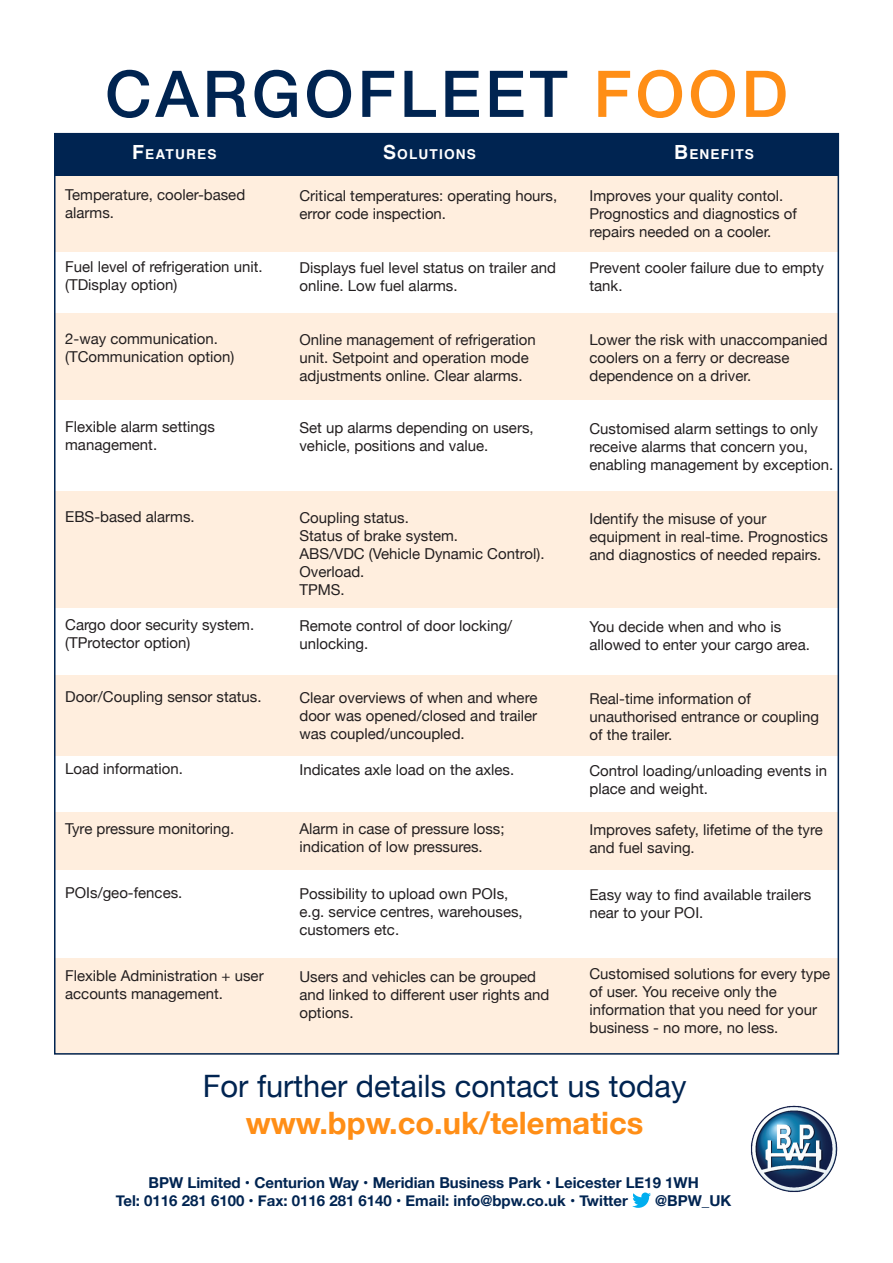
<style>
.page{position:relative;width:893px;height:1263px;background:#fff}
.page>*{position:absolute;margin:0;border:0;box-sizing:border-box;transform-origin:0 0}
.Headlines_Green{font:500 64.5px "Helvetica Neue";letter-spacing:.06em;color:#002451}
.t1{font:30.9px "Helvetica Neue";color:#002451}
.t2{font:700 30.9px "Helvetica Neue";color:#ff8e16}
.t3{font:15px/18px "Helvetica Neue";color:#231f20}
.t4{font:700 15px "Helvetica Neue";color:#002451}
.Headlines_Blue{font:700 13.65px "Helvetica";letter-spacing:.085em;color:#fff}
.s1{color:#ff8e16}
.s2{font-size:19.5px}
</style>
<div class="page">
<div style="left:54px;top:958px;width:785px;height:96px;background:#ffeede"></div>
<div style="left:54px;top:675px;width:785px;height:81px;background:#ffeede"></div>
<div style="left:54px;top:134px;width:785px;height:43px;background:#002451"></div>
<div style="left:55px;top:177px;width:783px;height:75px;background:#ffeede"></div>
<div style="left:54px;top:314px;width:785px;height:86px;background:#ffeede"></div>
<div style="left:54px;top:491px;width:785px;height:116px;background:#ffeede"></div>
<div style="left:54px;top:812px;width:785px;height:58px;background:#ffeede"></div>
<svg style="left:632px;top:1192px;width:19px;height:16px"></svg>
<img style="left:751px;top:1105px;width:87px;height:87px">
<p class="Headlines_Green" style="left:105px;top:42px;width:684px">CARGOFLEET <span class="s1">FOOD</span></p>
<p class="Headlines_Blue" style="left:132px;top:143px;width:85px"><span class="s2">F</span>EATURES</p>
<p class="Headlines_Blue" style="left:383px;top:143px;width:93px"><span class="s2">S</span>OLUTIONS</p>
<p class="Headlines_Blue" style="left:674px;top:143px;width:80px"><span class="s2">B</span>ENEFITS</p>
<p class="t3" style="left:65px;top:186px;width:182px">Temperature, cooler-based</p>
<p class="t3" style="left:65px;top:204px;width:50px">alarms.</p>
<p class="t3" style="left:65px;top:258px;width:199px">Fuel level of refrigeration unit.</p>
<p class="t3" style="left:65px;top:276px;width:114px">(TDisplay option)</p>
<p class="t3" style="left:299px;top:187px;width:259px">Critical temperatures: operating hours, error code inspection.</p>
<p class="t3" style="left:299px;top:259px;width:258px">Displays fuel level status on trailer and</p>
<p class="t3" style="left:299px;top:277px;width:160px">online. Low fuel alarms.</p>
<p class="t3" style="left:589px;top:188px;width:195px">Improves your quality contol.</p>
<p class="t3" style="left:589px;top:206px;width:209px">Prognostics and diagnostics of repairs needed on a cooler.</p>
<p class="t3" style="left:589px;top:260px;width:236px">Prevent cooler failure due to empty</p>
<p class="t3" style="left:589px;top:278px;width:35px">tank.</p>
<p class="t3" style="left:65px;top:330px;width:154px">2-way communication.</p>
<p class="t3" style="left:65px;top:348px;width:171px">(TCommunication option)</p>
<p class="t3" style="left:65px;top:419px;width:151px">Flexible alarm settings</p>
<p class="t3" style="left:65px;top:437px;width:93px">management.</p>
<p class="t3" style="left:299px;top:331px;width:238px">Online management of refrigeration unit. Setpoint and operation mode adjustments online. Clear alarms.</p>
<p class="t3" style="left:299px;top:419px;width:236px">Set up alarms depending on users, vehicle, positions and value.</p>
<p class="t3" style="left:589px;top:332px;width:240px">Lower the risk with unaccompanied</p>
<p class="t3" style="left:589px;top:350px;width:201px">coolers on a ferry or decrease</p>
<p class="t3" style="left:589px;top:368px;width:163px">dependence on a driver.</p>
<p class="t3" style="left:589px;top:420px;width:230px">Customised alarm settings to only</p>
<p class="t3" style="left:589px;top:438px;width:220px">receive alarms that concern you,</p>
<p class="t3" style="left:589px;top:456px;width:245px">enabling management by exception.</p>
<p class="t3" style="left:65px;top:509px;width:131px">EBS-based alarms.</p>
<p class="t3" style="left:65px;top:617px;width:191px">Cargo door security system.</p>
<p class="t3" style="left:65px;top:635px;width:127px">(TProtector option)</p>
<p class="t3" style="left:65px;top:689px;width:198px">Door/Coupling sensor status.</p>
<p class="t3" style="left:65px;top:761px;width:119px">Load information.</p>
<p class="t3" style="left:65px;top:820px;width:171px">Tyre pressure monitoring.</p>
<p class="t3" style="left:65px;top:885px;width:119px">POIs/geo-fences.</p>
<p class="t3" style="left:65px;top:968px;width:200px">Flexible Administration + user</p>
<p class="t3" style="left:65px;top:986px;width:159px">accounts management.</p>
<p class="t3" style="left:299px;top:509px;width:111px">Coupling status.</p>
<p class="t3" style="left:299px;top:527px;width:160px">Status of brake system.</p>
<p class="t3" style="left:299px;top:545px;width:247px">ABS/VDC (Vehicle Dynamic Control).</p>
<p class="t3" style="left:299px;top:563px;width:67px">Overload.</p>
<p class="t3" style="left:299px;top:581px;width:47px">TPMS.</p>
<p class="t3" style="left:299px;top:617px;width:214px">Remote control of door locking/</p>
<p class="t3" style="left:299px;top:635px;width:70px">unlocking.</p>
<p class="t3" style="left:299px;top:689px;width:240px;text-align:justify">Clear overviews of when and where door was opened/closed and trailer was coupled/uncoupled.</p>
<p class="t3" style="left:299px;top:761px;width:216px">Indicates axle load on the axles.</p>
<p class="t3" style="left:299px;top:821px;width:207px">Alarm in case of pressure loss;</p>
<p class="t3" style="left:299px;top:839px;width:185px">indication of low pressures.</p>
<p class="t3" style="left:299px;top:885px;width:225px">Possibility to upload own POIs, e.g. service centres, warehouses, customers etc.</p>
<p class="t3" style="left:299px;top:968px;width:251px">Users and vehicles can be grouped and linked to different user rights and options.</p>
<p class="t3" style="left:589px;top:510px;width:240px">Identify the misuse of your equipment in real-time. Prognostics and diagnostics of needed repairs.</p>
<p class="t3" style="left:589px;top:618px;width:193px">You decide when and who is</p>
<p class="t3" style="left:589px;top:636px;width:222px">allowed to enter your cargo area.</p>
<p class="t3" style="left:589px;top:690px;width:163px">Real-time information of</p>
<p class="t3" style="left:589px;top:708px;width:231px">unauthorised entrance or coupling</p>
<p class="t3" style="left:589px;top:726px;width:84px">of the trailer.</p>
<p class="t3" style="left:589px;top:762px;width:239px">Control loading/unloading events in</p>
<p class="t3" style="left:589px;top:780px;width:120px">place and weight.</p>
<p class="t3" style="left:589px;top:822px;width:235px">Improves safety, lifetime of the tyre and fuel saving.</p>
<p class="t3" style="left:589px;top:886px;width:223px">Easy way to find available trailers near to your POI.</p>
<p class="t3" style="left:589px;top:966px;width:242px">Customised solutions for every type of user. You receive only the</p>
<p class="t3" style="left:589px;top:1002px;width:229px">information that you need for your</p>
<p class="t3" style="left:589px;top:1020px;width:190px">business - no more, no less.</p>
<p class="t1" style="left:203px;top:1064px;width:485px">For further details contact us today</p>
<p class="t2" style="left:246px;top:1099px;width:399px">www.bpw.co.uk/telematics</p>
<p class="t4" style="left:149px;top:1171px;width:552px">BPW Limited • Centurion Way • Meridian Business Park • Leicester LE19 1WH</p>
<p class="t4" style="left:116px;top:1189px;width:513px">Tel: 0116 281 6100 • Fax: 0116 281 6140 • Email: info@bpw.co.uk • Twitter</p>
<p class="t4" style="left:655px;top:1189px;width:78px">@BPW_UK</p>
</div>
